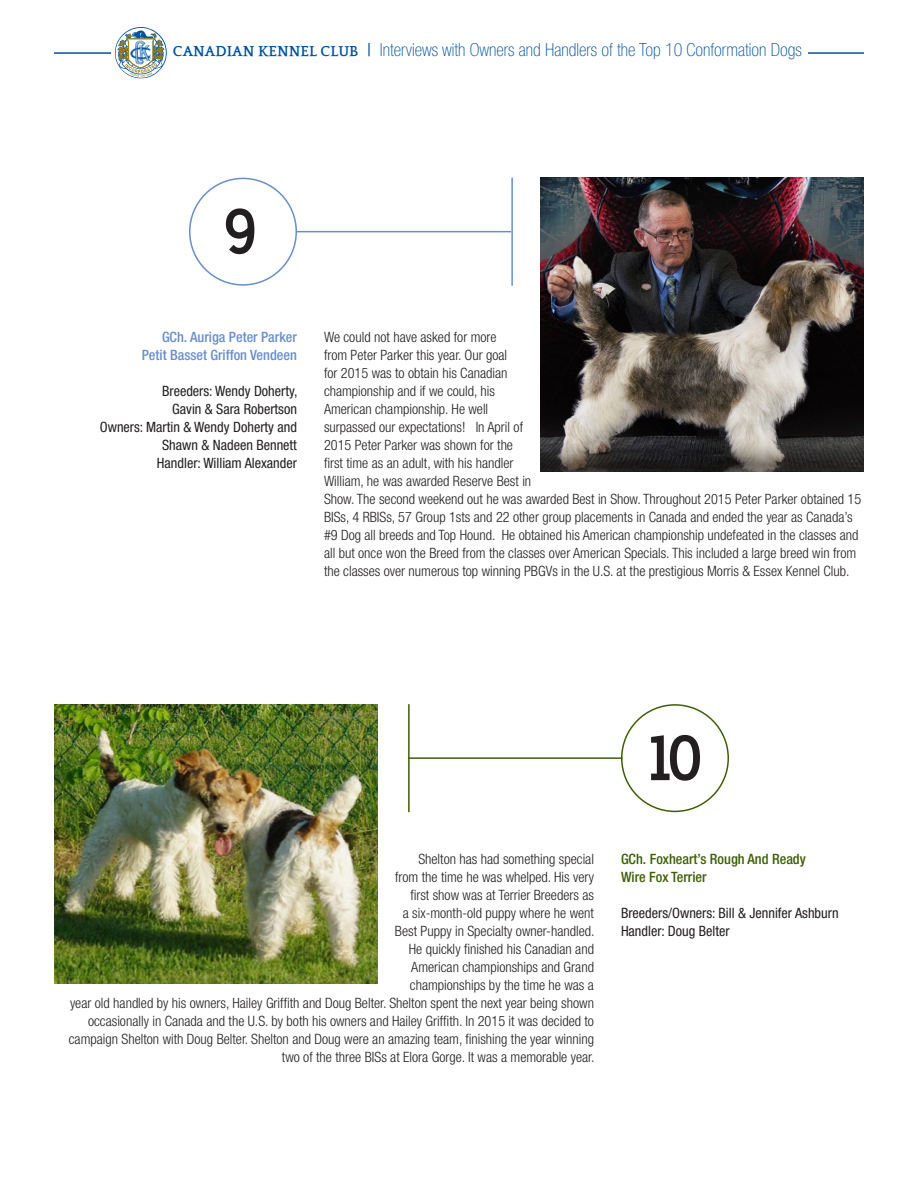
<style>
.page{position:relative;width:918px;height:1188px;background:#fff}
.page>*{position:absolute;margin:0;border:0;box-sizing:border-box;transform-origin:0 0}
.t1{font:900 60px "Nilland";color:#231f20}
.t2{font:100 condensed 18px "Helvetica Neue";color:#0153a0}
.t3{font:300 condensed 14.25px/18px "Helvetica Neue";color:#231f20}
.t4{font:condensed 14.25px/18px "Helvetica Neue";color:#231f20;text-align:right}
.t5{font:500 condensed 14.25px "Helvetica Neue";color:#688ecf}
.t6{font:500 condensed 14.25px "Helvetica Neue";color:#3c6006}
.s1{font-family:"Quattrocento";font-weight:700;font-stretch:normal;font-size:15px}
.s2{font-weight:400}
</style>
<div class="page">
<img style="left:541px;top:178px;width:323px;height:294px">
<img style="left:54px;top:704px;width:323px;height:280px">
<hr style="left:54px;top:52px;width:810px;height:2px;background:#0153a0">
<div style="left:111px;top:27px;width:696px;height:35px;background:#fff"></div>
<svg style="left:114px;top:27px;width:53px;height:52px"></svg>
<div style="left:189px;top:178px;width:108px;height:108px;border:2px solid #688ecf;border-radius:50%"></div>
<hr style="left:297px;top:231px;width:214px;height:1px;background:#688ecf">
<hr style="left:511px;top:178px;width:2px;height:108px;background:#688ecf">
<hr style="left:408px;top:757px;width:214px;height:2px;background:#3c6006">
<div style="left:621px;top:704px;width:108px;height:108px;border:2px solid #3c6006;border-radius:50%"></div>
<hr style="left:408px;top:704px;width:2px;height:108px;background:#3c6006">
<p class="t2" style="left:173px;top:40px;width:630px"><span class="s1">CANADIAN KENNEL CLUB</span> <span class="s2">|</span> Interviews with Owners and Handlers of the Top 10 Conformation Dogs</p>
<p class="t1" style="left:225px;top:194px;width:37px">9</p>
<p class="t5" style="left:162px;top:328px;width:136px">GCh. Auriga Peter Parker</p>
<p class="t5" style="left:142px;top:346px;width:157px">Petit Basset Griffon Vendeen</p>
<p class="t4" style="left:162px;top:382px;width:137px">Breeders: Wendy Doherty,<br>Gavin &amp; Sara Robertson</p>
<p class="t4" style="left:100px;top:418px;width:199px">Owners: Martin &amp; Wendy Doherty and<br>Shawn &amp; Nadeen Bennett</p>
<p class="t4" style="left:157px;top:454px;width:142px">Handler: William Alexander</p>
<p class="t3" style="left:324px;top:328px;width:539px">We could not have asked for more<br>from Peter Parker this year. Our goal<br>for 2015 was to obtain his Canadian<br>championship and if we could, his<br>American championship. He well<br>surpassed our expectations!    In April of<br>2015 Peter Parker was shown for the<br>first time as an adult, with his handler<br>William, he was awarded Reserve Best in<br>Show. The second weekend out he was awarded Best in Show. Throughout 2015 Peter Parker obtained 15<br>BISs, 4 RBISs, 57 Group 1sts and 22 other group placements in Canada and ended the year as Canada’s #9 Dog all breeds and Top Hound. He obtained his American championship undefeated in the classes and all but once won the Breed from the classes over American Specials. This included a large breed win from the classes over numerous top winning PBGVs in the U.S. at the prestigious Morris &amp; Essex Kennel Club.</p>
<p class="t1" style="left:644px;top:720px;width:62px">10</p>
<p class="t3" style="left:69px;top:850px;width:527px;text-align:right">Shelton has had something special<br>from the time he was whelped. His very<br>first show was at Terrier Breeders as<br>a six-month-old puppy where he went<br>Best Puppy in Specialty owner-handled.<br>He quickly finished his Canadian and<br>American championships and Grand<br>championships by the time he was a<br>year old handled by his owners, Hailey Griffith and Doug Belter. Shelton spent the next year being shown occasionally in Canada and the U.S. by both his owners and Hailey Griffith. In 2015 it was decided to campaign Shelton with Doug Belter. Shelton and Doug were an amazing team, finishing the year winning two of the three BISs at Elora Gorge. It was a memorable year.</p>
<p class="t6" style="left:621px;top:850px;width:186px">GCh. Foxheart’s Rough And Ready</p>
<p class="t6" style="left:621px;top:868px;width:87px">Wire Fox Terrier</p>
<p class="t4" style="left:621px;top:904px;width:219px;text-align:left">Breeders/Owners: Bill &amp; Jennifer Ashburn<br>Handler: Doug Belter</p>
</div>
